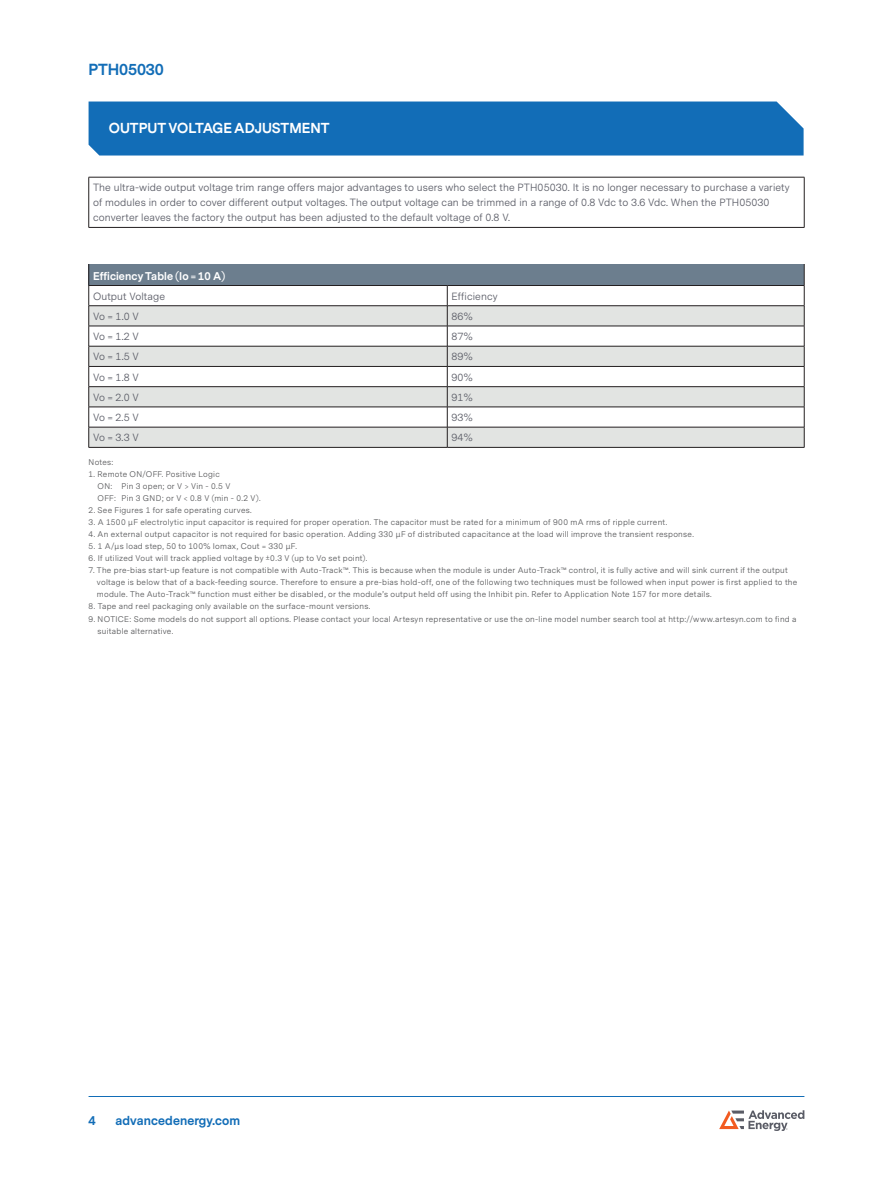
<style>
.page{position:relative;width:893px;height:1188px;background:#fff}
.page>*{position:absolute;margin:0;border:0;box-sizing:border-box;transform-origin:0 0}
.t1{font:700 15px "Messina Sans";letter-spacing:-.01em;color:#126db7}
.t2{font:700 13.5px "Messina Sans";color:#fff}
.t3{font:700 12px "Messina Sans";letter-spacing:.01em;color:#126db7}
.t4{font:10.5px/15px "Messina Sans";letter-spacing:.01em;color:#5a5c66}
.t5{font:700 10.5px "Messina Sans";letter-spacing:.01em;color:#fff}
.t6{font:8.25px/12px "Messina Sans";letter-spacing:.035em;color:#57585a}
</style>
<div class="page">
<hr style="left:89px;top:1096px;width:715px;height:1px;background:#126db7">
<svg style="left:719px;top:1110px;width:85px;height:21px"></svg>
<div style="left:89px;top:102px;width:715px;height:54px;background:#126db7"></div>
<hr style="left:89px;top:177px;width:715px;height:1px;background:#231f20">
<hr style="left:88px;top:177px;width:1px;height:50px;background:#231f20">
<hr style="left:804px;top:177px;width:1px;height:50px;background:#231f20">
<hr style="left:89px;top:227px;width:715px;height:1px;background:#231f20">
<div style="left:89px;top:264px;width:715px;height:22px;background:#6c7e8e"></div>
<svg style="left:89px;top:306px;width:715px;height:141px;fill:#e2e4e2"></svg>
<hr style="left:89px;top:285px;width:358px;height:1px;background:#231f20">
<hr style="left:447px;top:285px;width:357px;height:1px;background:#231f20">
<hr style="left:89px;top:305px;width:358px;height:1px;background:#231f20">
<hr style="left:447px;top:305px;width:357px;height:1px;background:#231f20">
<hr style="left:89px;top:326px;width:358px;height:1px;background:#231f20">
<hr style="left:447px;top:326px;width:357px;height:1px;background:#231f20">
<hr style="left:89px;top:346px;width:358px;height:1px;background:#231f20">
<hr style="left:447px;top:346px;width:357px;height:1px;background:#231f20">
<hr style="left:89px;top:366px;width:358px;height:1px;background:#231f20">
<hr style="left:447px;top:366px;width:357px;height:1px;background:#231f20">
<hr style="left:89px;top:386px;width:358px;height:1px;background:#231f20">
<hr style="left:447px;top:386px;width:357px;height:1px;background:#231f20">
<hr style="left:89px;top:407px;width:358px;height:1px;background:#231f20">
<hr style="left:447px;top:407px;width:357px;height:1px;background:#231f20">
<hr style="left:89px;top:427px;width:358px;height:1px;background:#231f20">
<svg style="left:88px;top:264px;width:1px;height:183px"></svg>
<hr style="left:447px;top:427px;width:357px;height:1px;background:#231f20">
<svg style="left:447px;top:286px;width:1px;height:161px"></svg>
<svg style="left:804px;top:264px;width:1px;height:183px"></svg>
<hr style="left:89px;top:447px;width:358px;height:1px;background:#231f20">
<hr style="left:447px;top:447px;width:357px;height:1px;background:#231f20">
<h1 class="t1" style="left:89px;top:59px;width:77px">PTH05030</h1>
<h2 class="t2" style="left:109px;top:119px;width:222px">OUTPUT VOLTAGE ADJUSTMENT</h2>
<p class="t4" style="left:93px;top:181px;width:698px">The ultra-wide output voltage trim range offers major advantages to users who select the PTH05030. It is no longer necessary to purchase a variety of modules in order to cover different output voltages. The output voltage can be trimmed in a range of 0.8 Vdc to 3.6 Vdc. When the PTH05030 converter leaves the factory the output has been adjusted to the default voltage of 0.8 V.</p>
<p class="t5" style="left:93px;top:268px;width:134px">Efficiency Table (Io = 10 A)</p>
<p class="t4" style="left:93px;top:289px;width:73px">Output Voltage</p>
<p class="t4" style="left:452px;top:289px;width:48px">Efficiency</p>
<p class="t4" style="left:93px;top:309px;width:47px">Vo = 1.0 V</p>
<p class="t4" style="left:452px;top:309px;width:22px">86%</p>
<p class="t4" style="left:93px;top:330px;width:47px">Vo = 1.2 V</p>
<p class="t4" style="left:452px;top:330px;width:22px">87%</p>
<p class="t4" style="left:93px;top:350px;width:47px">Vo = 1.5 V</p>
<p class="t4" style="left:452px;top:350px;width:22px">89%</p>
<p class="t4" style="left:93px;top:370px;width:47px">Vo = 1.8 V</p>
<p class="t4" style="left:452px;top:370px;width:22px">90%</p>
<p class="t4" style="left:93px;top:390px;width:47px">Vo = 2.0 V</p>
<p class="t4" style="left:452px;top:390px;width:22px">91%</p>
<p class="t4" style="left:93px;top:410px;width:47px">Vo = 2.5 V</p>
<p class="t4" style="left:452px;top:410px;width:22px">93%</p>
<p class="t4" style="left:93px;top:431px;width:47px">Vo = 3.3 V</p>
<p class="t4" style="left:452px;top:431px;width:22px">94%</p>
<p class="t6" style="left:89px;top:457px;width:26px">Notes:</p>
<p class="t6" style="left:98px;top:469px;width:164px;text-indent:-9px">1. Remote ON/OFF. Positive Logic<br>ON: Pin 3 open; or V &gt; Vin - 0.5 V<br>OFF: Pin 3 GND; or V &lt; 0.8 V (min - 0.2 V).</p>
<p class="t6" style="left:89px;top:505px;width:165px">2. See Figures 1 for safe operating curves.</p>
<p class="t6" style="left:89px;top:517px;width:580px">3. A 1500 μF electrolytic input capacitor is required for proper operation. The capacitor must be rated for a minimum of 900 mA rms of ripple current.</p>
<p class="t6" style="left:89px;top:529px;width:607px">4. An external output capacitor is not required for basic operation. Adding 330 μF of distributed capacitance at the load will improve the transient response.</p>
<p class="t6" style="left:89px;top:541px;width:210px">5. 1 A/μs load step, 50 to 100% Iomax, Cout = 330 μF.</p>
<p class="t6" style="left:89px;top:553px;width:280px">6. If utilized Vout will track applied voltage by ±0.3 V (up to Vo set point).</p>
<p class="t6" style="left:97px;top:565px;width:702px;text-indent:-8px">7. The pre-bias start-up feature is not compatible with Auto-Track™. This is because when the module is under Auto-Track™ control, it is fully active and will sink current if the output voltage is below that of a back-feeding source. Therefore to ensure a pre-bias hold-off, one of the following two techniques must be followed when input power is first applied to the module. The Auto-Track™ function must either be disabled, or the module’s output held off using the Inhibit pin. Refer to Application Note 157 for more details.</p>
<p class="t6" style="left:89px;top:601px;width:283px">8. Tape and reel packaging only available on the surface-mount versions.</p>
<p class="t6" style="left:98px;top:613px;width:700px;text-indent:-9px">9. NOTICE: Some models do not support all options. Please contact your local Artesyn representative or use the on-line model number search tool at http://www.artesyn.com to find a suitable alternative.</p>
<h3 class="t3" style="left:89px;top:1113px;width:9px">4</h3>
<h3 class="t3" style="left:116px;top:1113px;width:126px">advancedenergy.com</h3>
</div>
